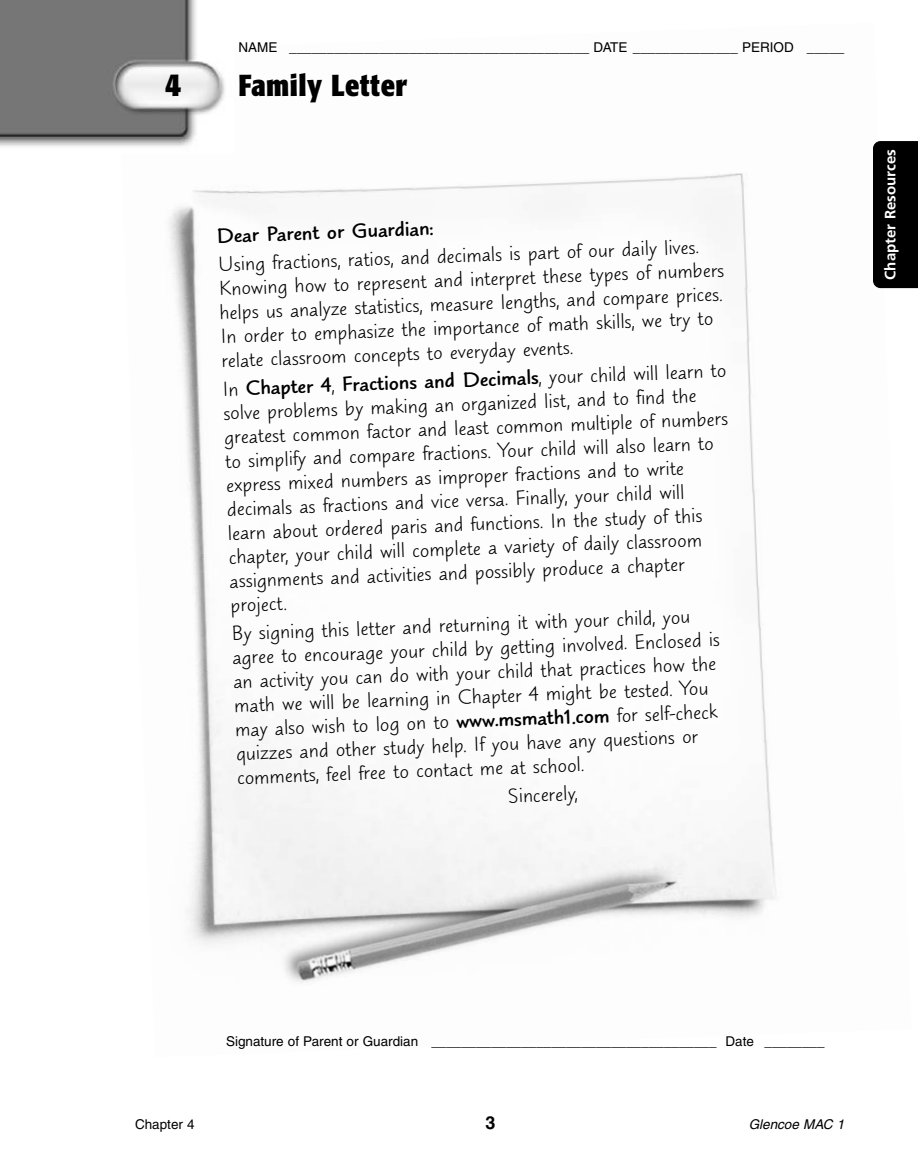
<style>
.page{position:relative;width:918px;height:1175px;background:#fff}
.page>*{position:absolute;margin:0;border:0;box-sizing:border-box;transform-origin:0 0}
.t1{font:700 condensed 33px "Formata";color:#000}
.t2{font:700 condensed 30px "Formata";letter-spacing:.015em;color:#000}
.t3{font:21px/24px "Blueprint";color:#000}
.t4{font:700 21px "Blueprint";color:#000}
.t5{font:700 18px "Helvetica";color:#000}
.t6{font:700 15px "Frutiger";color:#fff}
.t7{font:13.5px "Helvetica";color:#000}
.t8{font:italic 13.5px "Helvetica";color:#000}
.s1{font-weight:700}
</style>
<div class="page">
<img style="left:169px;top:173px;width:743px;height:810px">
<img style="left:0;top:0;width:225px;height:147px">
<div style="left:873px;top:141px;width:45px;height:147px;background:#000"></div>
<p class="t7" style="left:238px;top:42px;width:608px">NAME ________________________________________ DATE ______________ PERIOD _____</p>
<h1 class="t1" style="left:165px;top:71px;width:18px">4</h1>
<h2 class="t2" style="left:238px;top:73px;width:170px">Family Letter</h2>
<p class="t4" style="left:217px;top:228px;width:218px;rotate:-2deg">Dear Parent or Guardian:</p>
<p class="t3" style="left:218px;top:254px;width:507px;rotate:-2deg">Using fractions, ratios, and decimals is part of our daily lives.<br>Knowing how to represent and interpret these types of numbers helps us analyze statistics, measure lengths, and compare prices.<br>In order to emphasize the importance of math skills, we try to relate classroom concepts to everyday events.</p>
<p class="t3" style="left:222px;top:379px;width:506px;rotate:-2deg">In <span class="s1">Chapter 4</span>, <span class="s1">Fractions and Decimals</span>, your child will learn to solve problems by making an organized list, and to find the greatest common factor and least common multiple of numbers to simplify and compare fractions. Your child will also learn to express mixed numbers as improper fractions and to write decimals as fractions and vice versa. Finally, your child will<br>learn about ordered paris and functions. In the study of this chapter, your child will complete a variety of daily classroom assignments and activities and possibly produce a chapter project.</p>
<p class="t3" style="left:231px;top:623px;width:489px;rotate:-2deg">By signing this letter and returning it with your child, you agree to encourage your child by getting involved. Enclosed is an activity you can do with your child that practices how the math we will be learning in Chapter 4 might be tested. You may also wish to log on to <span class="s1">www.msmath1.com</span> for self-check quizzes and other study help. If you have any questions or comments, feel free to contact me at school.</p>
<p class="t3" style="left:508px;top:786px;width:71px;rotate:-2deg">Sincerely,</p>
<p class="t6" style="left:884px;top:280px;width:132px;rotate:-90deg">Chapter Resources</p>
<p class="t7" style="left:226px;top:1036px;width:600px">Signature of Parent or Guardian ______________________________________ Date ________</p>
<p class="t7" style="left:135px;top:1119px;width:61px">Chapter 4</p>
<p class="t5" style="left:485px;top:1116px;width:12px">3</p>
<p class="t8" style="left:749px;top:1119px;width:97px">Glencoe MAC 1</p>
</div>
